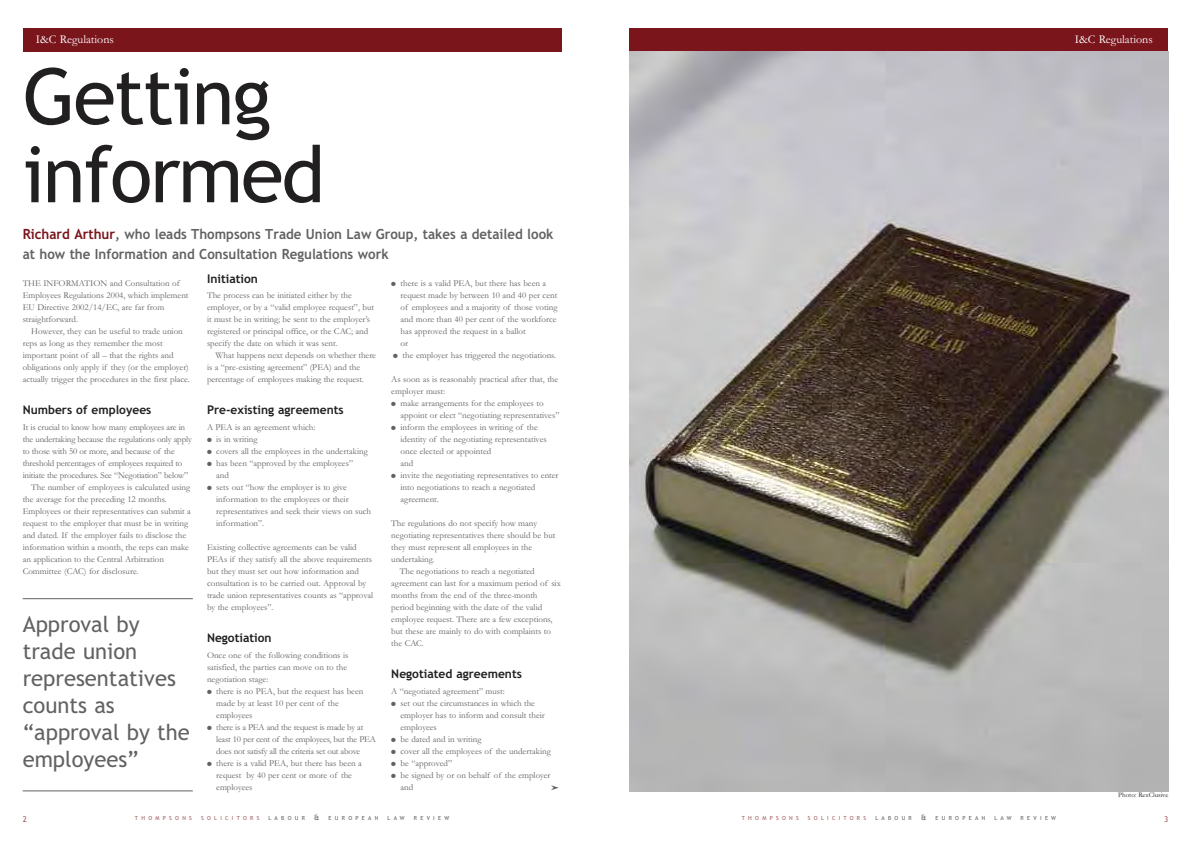
<style>
.page{position:relative;width:1191px;height:842px;background:#fff}
.page>*{position:absolute;margin:0;border:0;box-sizing:border-box;transform-origin:0 0}
.t1{font:78px/78px "Trebuchet MS";letter-spacing:-.025em;color:#211f1f}
.t2{font:22px/27px "Trebuchet MS";color:#636262}
.t3{font:14px/20px "Trebuchet MS Bold OTF";color:#636262;scale:.95 1}
.t4{font:12px "Trebuchet MS Bold OTF";color:#211f1f}
.t5{font:12px "Garamond";color:#fff}
.t6{font:9px/12px "Garamond";color:#636262}
.t7{font:9px "Garamond";letter-spacing:-.02em;color:#636262}
.t8{font:9px/12px "Garamond";letter-spacing:-.025em;color:#636262}
.t9{font:8px "Trebuchet MS";color:#a25c60}
.t10{font:7px "Garamond";color:#211f1f}
.t11{font:5.6px "Trebuchet MS";letter-spacing:.585em;color:#636262}
.t12{font:5.6px "Trebuchet MS";letter-spacing:.585em;color:#a25c60}
.s1{color:#7a151c}
.s2{font-size:7.5px}
</style>
<div class="page">
<div style="left:629px;top:28px;width:539px;height:23px;background:#7a151c"></div>
<div style="left:23px;top:28px;width:538px;height:23px;background:#7a151c"></div>
<img style="left:629px;top:51px;width:539px;height:740px">
<hr style="left:23px;top:598px;width:170px;height:1px;background:#636262">
<hr style="left:23px;top:791px;width:170px;height:1px;background:#636262">
<h3 class="t5" style="left:36px;top:32px;width:79px">I&amp;C Regulations</h3>
<h1 class="t1" style="left:23px;top:58px;width:304px">Getting informed</h1>
<h3 class="t3" style="left:23px;top:224px;width:560px"><span class="s1">Richard Arthur</span>, who leads Thompsons Trade Union Law Group, takes a detailed look at how the Information and Consultation Regulations work</h3>
<p class="t6" style="left:23px;top:277px;width:167px">THE INFORMATION and Consultation of Employees Regulations 2004, which implement EU Directive 2002/14/EC, are far from straightforward.</p>
<p class="t6" style="left:23px;top:325px;width:168px;text-indent:9px">However, they can be useful to trade union reps as long as they remember the most important point of all – that the rights and obligations only apply if they (or the employer) actually trigger the procedures in the first place.</p>
<h3 class="t4" style="left:23px;top:403px;width:130px">Numbers of employees</h3>
<p class="t7" style="left:23px;top:422px;width:164px">It is crucial to know how many employees are in</p>
<p class="t7" style="left:23px;top:434px;width:171px">the undertaking because the regulations only apply</p>
<p class="t7" style="left:23px;top:446px;width:154px">to those with 50 or more, and because of the</p>
<p class="t7" style="left:23px;top:458px;width:161px">threshold percentages of employees required to</p>
<p class="t7" style="left:23px;top:470px;width:167px">initiate the procedures. See “Negotiation” below”</p>
<p class="t6" style="left:31px;top:481px;width:160px">The number of employees is calculated using</p>
<p class="t6" style="left:23px;top:493px;width:145px">the average for the preceding 12 months.</p>
<p class="t6" style="left:23px;top:505px;width:170px">Employees or their representatives can submit a</p>
<p class="t6" style="left:23px;top:517px;width:167px">request to the employer that must be in writing</p>
<p class="t6" style="left:23px;top:529px;width:165px">and dated. If the employer fails to disclose the</p>
<p class="t6" style="left:23px;top:541px;width:168px">information within a month, the reps can make</p>
<p class="t6" style="left:23px;top:553px;width:143px">an application to the Central Arbitration</p>
<p class="t6" style="left:23px;top:565px;width:117px">Committee (CAC) for disclosure.</p>
<h2 class="t2" style="left:23px;top:611px;width:169px">Approval by trade union representatives counts as “approval by the employees”</h2>
<h3 class="t4" style="left:207px;top:272px;width:52px">Initiation</h3>
<p class="t6" style="left:207px;top:289px;width:169px">The process can be initiated either by the employer, or by a “valid employee request”, but it must be in writing; be sent to the employer’s registered or principal office, or the CAC; and specify the date on which it was sent.</p>
<p class="t6" style="left:207px;top:349px;width:170px;text-indent:9px">What happens next depends on whether there is a “pre-existing agreement” (PEA) and the percentage of employees making the request.</p>
<h3 class="t4" style="left:207px;top:403px;width:138px">Pre-existing agreements</h3>
<p class="t6" style="left:207px;top:421px;width:110px">A PEA is an agreement which:</p>
<p class="t6" style="left:207px;top:433px;width:52px">● is in writing</p>
<p class="t6" style="left:207px;top:445px;width:162px">● covers all the employees in the undertaking</p>
<p class="t6" style="left:216px;top:457px;width:138px;text-indent:-9px">● has been “approved by the employees” and</p>
<p class="t6" style="left:216px;top:481px;width:156px;text-indent:-9px">● sets out “how the employer is to give information to the employees or their representatives and seek their views on such information”.</p>
<p class="t6" style="left:207px;top:541px;width:168px">Existing collective agreements can be valid PEAs if they satisfy all the above requirements but they must set out how information and consultation is to be carried out. Approval by trade union representatives counts as “approval by the employees”.</p>
<h3 class="t4" style="left:207px;top:631px;width:66px">Negotiation</h3>
<p class="t6" style="left:207px;top:649px;width:143px">Once one of the following conditions is satisfied, the parties can move on to the negotiation stage:</p>
<p class="t6" style="left:216px;top:685px;width:149px;text-indent:-9px">● there is no PEA, but the request has been made by at least 10 per cent of the employees</p>
<p class="t8" style="left:216px;top:721px;width:161px;text-indent:-9px">● there is a PEA and the request is made by at least 10 per cent of the employees, but the PEA does not satisfy all the criteria set out above</p>
<p class="t6" style="left:216px;top:757px;width:147px;text-indent:-9px">● there is a valid PEA, but there has been a request by 40 per cent or more of the employees</p>
<p class="t6" style="left:391px;top:277px;width:156px">● there is a valid PEA, but there has been a</p>
<p class="t6" style="left:400px;top:289px;width:158px">request made by between 10 and 40 per cent</p>
<p class="t6" style="left:400px;top:301px;width:158px">of employees and a majority of those voting</p>
<p class="t6" style="left:400px;top:313px;width:157px">and more than 40 per cent of the workforce</p>
<p class="t6" style="left:400px;top:325px;width:127px">has approved the request in a ballot</p>
<p class="t6" style="left:400px;top:337px;width:9px">or</p>
<p class="t6" style="left:391px;top:349px;width:166px">·● the employer has triggered the negotiations.</p>
<p class="t6" style="left:391px;top:373px;width:168px">As soon as is reasonably practical after that, the employer must:</p>
<p class="t6" style="left:400px;top:397px;width:160px;text-indent:-9px">● make arrangements for the employees to appoint or elect “negotiating representatives”</p>
<p class="t6" style="left:400px;top:421px;width:148px;text-indent:-9px">● inform the employees in writing of the identity of the negotiating representatives once elected or appointed<br>and</p>
<p class="t6" style="left:400px;top:469px;width:160px;text-indent:-9px">● invite the negotiating representatives to enter into negotiations to reach a negotiated agreement.</p>
<p class="t6" style="left:391px;top:517px;width:147px">The regulations do not specify how many</p>
<p class="t6" style="left:391px;top:529px;width:166px">negotiating representatives there should be but</p>
<p class="t6" style="left:391px;top:541px;width:142px">they must represent all employees in the</p>
<p class="t6" style="left:391px;top:553px;width:45px">undertaking.</p>
<p class="t6" style="left:400px;top:565px;width:136px">The negotiations to reach a negotiated</p>
<p class="t6" style="left:391px;top:577px;width:171px">agreement can last for a maximum period of six</p>
<p class="t6" style="left:391px;top:589px;width:148px">months from the end of the three-month</p>
<p class="t6" style="left:391px;top:601px;width:152px">period beginning with the date of the valid</p>
<p class="t6" style="left:391px;top:613px;width:163px">employee request. There are a few exceptions,</p>
<p class="t6" style="left:391px;top:625px;width:161px">but these are mainly to do with complaints to</p>
<p class="t6" style="left:391px;top:637px;width:34px">the CAC.</p>
<h3 class="t4" style="left:391px;top:667px;width:132px">Negotiated agreements</h3>
<p class="t6" style="left:391px;top:685px;width:115px">A “negotiated agreement” must:</p>
<p class="t6" style="left:400px;top:697px;width:146px;text-indent:-9px">● set out the circumstances in which the employer has to inform and consult their employees</p>
<p class="t6" style="left:391px;top:733px;width:92px">● be dated and in writing</p>
<p class="t6" style="left:391px;top:745px;width:161px">● cover all the employees of the undertaking</p>
<p class="t6" style="left:391px;top:757px;width:62px">● be “approved”</p>
<p class="t6" style="left:400px;top:769px;width:151px;text-indent:-9px">● be signed by or on behalf of the employer and</p>
<p class="t9" style="left:23px;top:814px;width:6px">2</p>
<p class="t12" style="left:135px;top:815px;width:59px">THOMPSONS</p>
<p class="t12" style="left:201px;top:815px;width:60px">SOLICITORS</p>
<p class="t11" style="left:268px;top:815px;width:111px">LABOUR <span class="s2">&amp;</span> EUROPEAN</p>
<p class="t11" style="left:387px;top:815px;width:19px">LAW</p>
<p class="t11" style="left:414px;top:815px;width:37px">REVIEW</p>
<h3 class="t5" style="left:1074px;top:32px;width:79px">I&amp;C Regulations</h3>
<p class="t12" style="left:741px;top:815px;width:59px">THOMPSONS</p>
<p class="t12" style="left:808px;top:815px;width:60px">SOLICITORS</p>
<p class="t11" style="left:875px;top:815px;width:111px">LABOUR <span class="s2">&amp;</span> EUROPEAN</p>
<p class="t11" style="left:994px;top:815px;width:19px">LAW</p>
<p class="t11" style="left:1020px;top:815px;width:37px">REVIEW</p>
<p class="t10" style="left:1118px;top:790px;width:52px">Photo: RexClusive</p>
<p class="t9" style="left:1164px;top:814px;width:6px">3</p>
</div>
